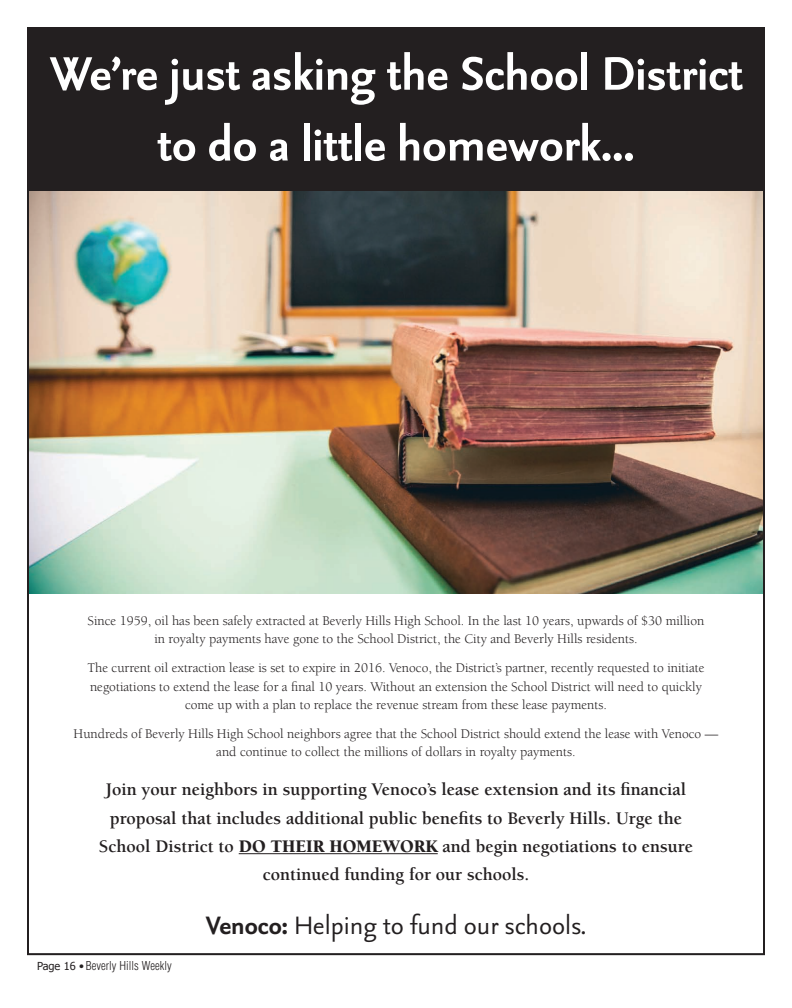
<style>
.page{position:relative;width:792px;height:1008px;background:#fff}
.page>*{position:absolute;margin:0;border:0;box-sizing:border-box;transform-origin:0 0}
.t1{font:700 56.6px/70.8px "Seria Sans";color:#fff;text-align:center}
.t2{font:30.3px "Seria Sans";color:#231f20}
.t3{font:700 18.2px/28.3px "Berkeley";color:#231f20;text-align:center}
.t4{font:13.6px/18.2px "Berkeley";color:#231f20;text-align:center}
.t5{font:300 condensed 12px "Helvetica";color:#231f20}
.s1{font-weight:900}
.s2{font-weight:700}
.s3{font-family:"Tahoma";font-weight:400;font-stretch:normal;font-size:11px}
.s4{font-weight:900;font-size:10px}
</style>
<div class="page">
<img style="left:30px;top:191px;width:732px;height:402px">
<div style="left:27px;top:27px;width:738px;height:164px;background:#231f20"></div>
<hr style="left:239px;top:853px;width:199px;height:1px;background:#231f20">
<h1 class="t1" style="left:50px;top:40px;width:695px">We’re just asking the School District to do a little homework...</h1>
<p class="t4" style="left:88px;top:612px;width:618px">Since 1959, oil has been safely extracted at Beverly Hills High School. In the last 10 years, upwards of $30 million in royalty payments have gone to the School District, the City and Beverly Hills residents.</p>
<p class="t4" style="left:87px;top:659px;width:619px">The current oil extraction lease is set to expire in 2016. Venoco, the District’s partner, recently requested to initiate negotiations to extend the lease for a final 10 years. Without an extension the School District will need to quickly come up with a plan to replace the revenue stream from these lease payments.</p>
<p class="t4" style="left:74px;top:725px;width:646px">Hundreds of Beverly Hills High School neighbors agree that the School District should extend the lease with Venoco — and continue to collect the millions of dollars in royalty payments.</p>
<p class="t3" style="left:99px;top:776px;width:596px">Join your neighbors in supporting Venoco’s lease extension and its financial proposal that includes additional public benefits to Beverly Hills. Urge the School District to <span class="s1">DO THEIR HOMEWORK</span> and begin negotiations to ensure continued funding for our schools.</p>
<h2 class="t2" style="left:206px;top:911px;width:382px"><span class="s2">Venoco:</span> Helping to fund our schools.</h2>
<p class="t5" style="left:37px;top:958px;width:136px"><span class="s3">Page 16</span> <span class="s4">•</span> Beverly Hills Weekly</p>
</div>
